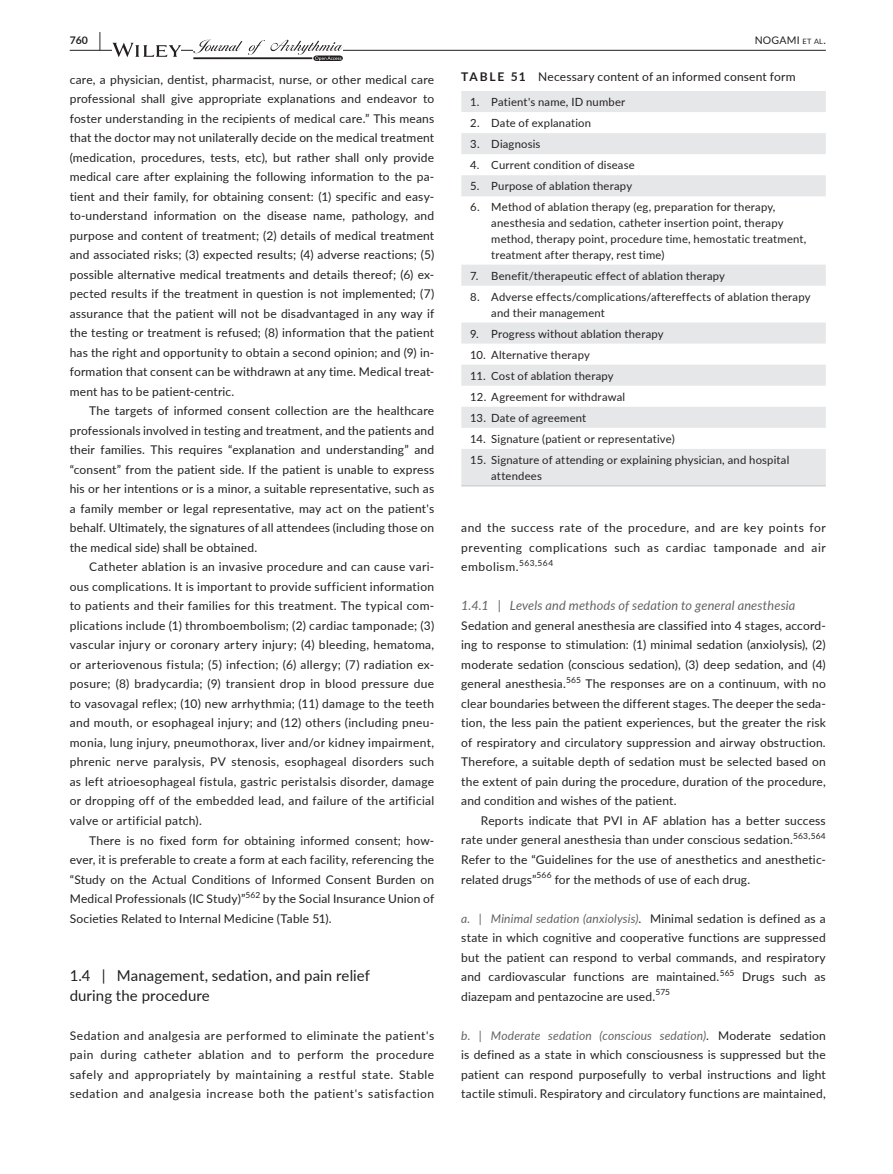
<style>
.page{position:relative;width:893px;height:1174px;background:#fff}
.page>*{position:absolute;margin:0;border:0;box-sizing:border-box;transform-origin:0 0}
.t1{font:15px/19.5px "Lato";letter-spacing:.005em;color:#231f20}
.t2{font:italic 12.75px "Lato";letter-spacing:.01em;color:#636366}
.t3{font:12px/19.5px "Lato";letter-spacing:.015em;color:#231f20;text-align:justify}
.t4{font:11.25px/15.8px "Lato";letter-spacing:.02em;color:#231f20}
.t5{font:10.5px "Lato";letter-spacing:.025em;color:#231f20}
.t6{font:700 10.5px "Lato";color:#231f20}
.t7{font:8.4px "Lato";letter-spacing:.04em;color:#231f20}
.s1{font-size:19.5px}
.s2{font-size:7.35px}
.s3{font-weight:700}
.s4{font-style:italic;color:#636366}
.s5{color:#636366}
</style>
<div class="page">
<hr style="left:70px;top:50px;width:756px;height:1px;background:#231f20">
<svg style="left:112px;top:43px;width:69px;height:14px"></svg>
<svg style="left:193px;top:40px;width:150px;height:21px"></svg>
<svg style="left:461px;top:91px;width:365px;height:394px"></svg>
<hr style="left:461px;top:485px;width:365px;height:1px;background:#d1d2d4">
<p class="t6" style="left:70px;top:33px;width:33px">760 <span class="s1">|</span></p>
<p class="t5" style="left:755px;top:33px;width:73px">NOGAMI <span class="s2">et al</span>.</p>
<p class="t3" style="left:70px;top:69px;width:366px">care, a physician, dentist, pharmacist, nurse, or other medical care professional shall give appropriate explanations and endeavor to foster understanding in the recipients of medical care.” This means that the doctor may not unilaterally decide on the medical treatment (medication, procedures, tests, etc), but rather shall only provide medical care after explaining the following information to the pa&shy;tient and their family, for obtaining consent: (1) specific and easy&shy;to-understand information on the disease name, pathology, and purpose and content of treatment; (2) details of medical treatment and associated risks; (3) expected results; (4) adverse reactions; (5) possible alternative medical treatments and details thereof; (6) ex&shy;pected results if the treatment in question is not implemented; (7) assurance that the patient will not be disadvantaged in any way if the testing or treatment is refused; (8) information that the patient has the right and opportunity to obtain a second opinion; and (9) in&shy;formation that consent can be withdrawn at any time. Medical treat&shy;ment has to be patient-centric.</p>
<p class="t3" style="left:70px;top:401px;width:366px;text-indent:20px">The targets of informed consent collection are the healthcare professionals involved in testing and treatment, and the patients and their families. This requires “explanation and understanding” and “consent” from the patient side. If the patient is unable to express his or her intentions or is a minor, a suitable representative, such as a family member or legal representative, may act on the patient's behalf. Ultimately, the signatures of all attendees (including those on the medical side) shall be obtained.</p>
<p class="t3" style="left:70px;top:557px;width:366px;text-indent:20px">Catheter ablation is an invasive procedure and can cause vari&shy;ous complications. It is important to provide sufficient information to patients and their families for this treatment. The typical com&shy;plications include (1) thromboembolism; (2) cardiac tamponade; (3) vascular injury or coronary artery injury; (4) bleeding, hematoma, or arteriovenous fistula; (5) infection; (6) allergy; (7) radiation ex&shy;posure; (8) bradycardia; (9) transient drop in blood pressure due to vasovagal reflex; (10) new arrhythmia; (11) damage to the teeth and mouth, or esophageal injury; and (12) others (including pneu&shy;monia, lung injury, pneumothorax, liver and/or kidney impairment, phrenic nerve paralysis, PV stenosis, esophageal disorders such as left atrioesophageal fistula, gastric peristalsis disorder, damage or dropping off of the embedded lead, and failure of the artificial valve or artificial patch).</p>
<p class="t3" style="left:70px;top:830px;width:366px;text-indent:20px">There is no fixed form for obtaining informed consent; how&shy;ever, it is preferable to create a form at each facility, referencing the “Study on the Actual Conditions of Informed Consent Burden on Medical Professionals (IC Study)”<sup>562</sup> by the Social Insurance Union of Societies Related to Internal Medicine (Table 51).</p>
<p class="t3" style="left:461px;top:67px;width:336px"><span class="s3">TABLE 51</span> Necessary content of an informed consent form</p>
<p class="t4" style="left:470px;top:94px;width:157px">1. Patient's name, ID number</p>
<p class="t4" style="left:470px;top:115px;width:122px">2. Date of explanation</p>
<p class="t4" style="left:470px;top:136px;width:72px">3. Diagnosis</p>
<p class="t4" style="left:470px;top:157px;width:166px">4. Current condition of disease</p>
<p class="t4" style="left:470px;top:178px;width:163px">5. Purpose of ablation therapy</p>
<p class="t4" style="left:491px;top:199px;width:317px;text-indent:-21px">6. Method of ablation therapy (eg, preparation for therapy, anesthesia and sedation, catheter insertion point, therapy method, therapy point, procedure time, hemostatic treatment, treatment after therapy, rest time)</p>
<p class="t4" style="left:470px;top:267px;width:256px">7. Benefit/therapeutic effect of ablation therapy</p>
<p class="t4" style="left:491px;top:288px;width:321px;text-indent:-21px">8. Adverse effects/complications/aftereffects of ablation therapy and their management</p>
<p class="t4" style="left:470px;top:325px;width:195px">9. Progress without ablation therapy</p>
<p class="t4" style="left:470px;top:346px;width:121px">10. Alternative therapy</p>
<p class="t4" style="left:470px;top:367px;width:145px">11. Cost of ablation therapy</p>
<p class="t4" style="left:470px;top:388px;width:156px">12. Agreement for withdrawal</p>
<p class="t4" style="left:470px;top:409px;width:117px">13. Date of agreement</p>
<p class="t4" style="left:470px;top:430px;width:206px">14. Signature (patient or representative)</p>
<p class="t4" style="left:491px;top:451px;width:300px;text-indent:-21px">15. Signature of attending or explaining physician, and hospital attendees</p>
<p class="t3" style="left:461px;top:518px;width:366px">and the success rate of the procedure, and are key points for preventing complications such as cardiac tamponade and air embolism.</p>
<p class="t7" style="left:519px;top:557px;width:35px">563,564</p>
<p class="t2" style="left:461px;top:596px;width:336px">1.4.1 | Levels and methods of sedation to general anesthesia</p>
<p class="t3" style="left:461px;top:615px;width:366px">Sedation and general anesthesia are classified into 4 stages, accord&shy;ing to response to stimulation: (1) minimal sedation (anxiolysis), (2) moderate sedation (conscious sedation), (3) deep sedation, and (4) general anesthesia.</p>
<p class="t7" style="left:566px;top:674px;width:16px">565</p>
<p class="t3" style="left:461px;top:674px;width:366px;text-indent:124px">The responses are on a continuum, with no clear boundaries between the different stages. The deeper the seda&shy;tion, the less pain the patient experiences, but the greater the risk of respiratory and circulatory suppression and airway obstruction.<br>Therefore, a suitable depth of sedation must be selected based on the extent of pain during the procedure, duration of the procedure, and condition and wishes of the patient.</p>
<p class="t3" style="left:461px;top:810px;width:366px;text-indent:20px">Reports indicate that PVI in AF ablation has a better success rate under general anesthesia than under conscious sedation.<sup>563,564<br></sup>Refer to the “Guidelines for the use of anesthetics and anesthetic&shy;related drugs”<sup>566</sup> for the methods of use of each drug.</p>
<p class="t3" style="left:461px;top:908px;width:366px"><span class="s4">a.</span> <span class="s5">|</span> <span class="s4">Minimal sedation (anxiolysis)</span>. Minimal sedation is defined as a state in which cognitive and cooperative functions are suppressed but the patient can respond to verbal commands, and respiratory and cardiovascular functions are maintained.<sup>565</sup> Drugs such as diazepam and pentazocine are used.<sup>575</sup></p>
<p class="t3" style="left:461px;top:1025px;width:366px"><span class="s4">b.</span> <span class="s5">|</span> <span class="s4">Moderate sedation (conscious sedation)</span>. Moderate sedation is defined as a state in which consciousness is suppressed but the patient can respond purposefully to verbal instructions and light tactile stimuli. Respiratory and circulatory functions are maintained,</p>
<p class="t1" style="left:70px;top:965px;width:302px">1.4 | Management, sedation, and pain relief during the procedure</p>
<p class="t3" style="left:70px;top:1025px;width:366px">Sedation and analgesia are performed to eliminate the patient's pain during catheter ablation and to perform the procedure safely and appropriately by maintaining a restful state. Stable sedation and analgesia increase both the patient's satisfaction</p>
</div>
